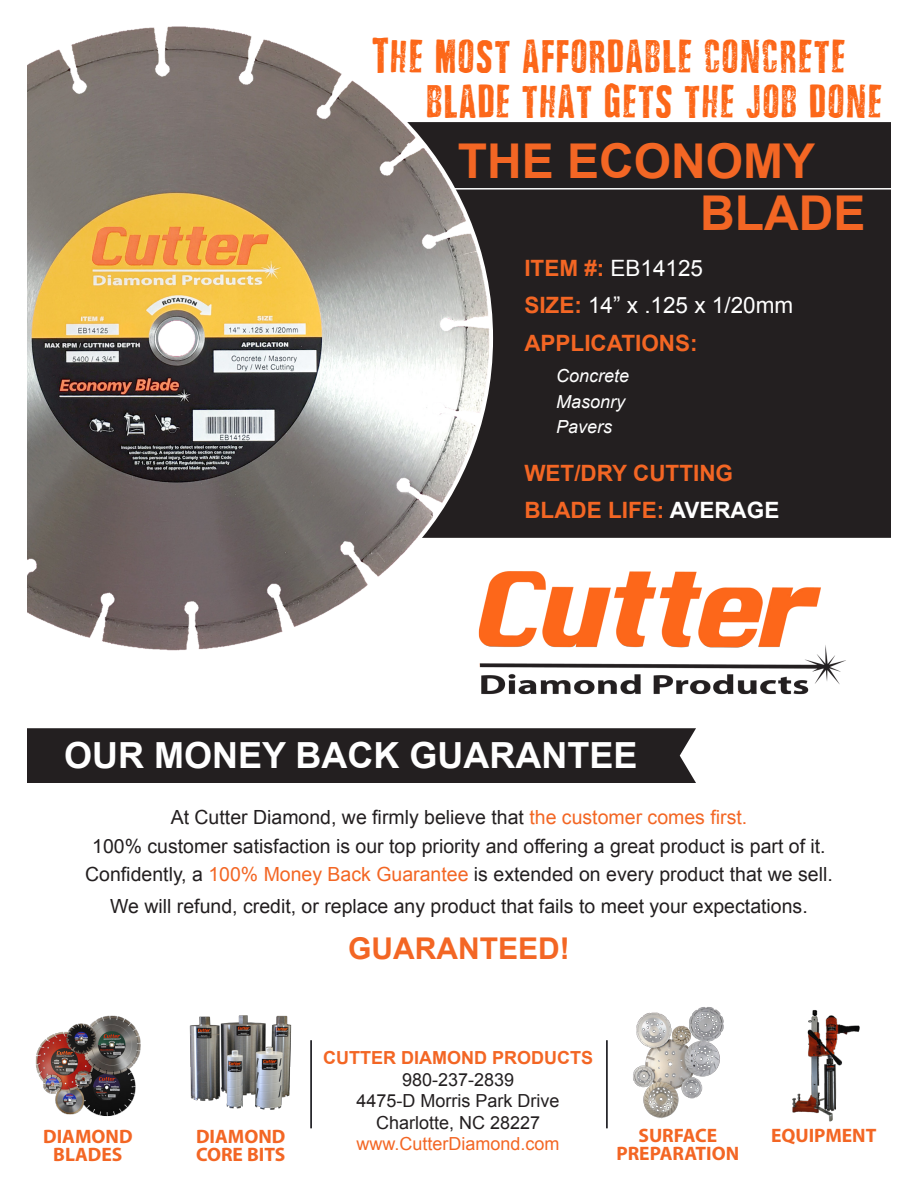
<style>
.page{position:relative;width:918px;height:1188px;background:#fff}
.page>*{position:absolute;margin:0;border:0;box-sizing:border-box;transform-origin:0 0}
.t1{font:700 48px "Arial";color:#f36624}
.t2{font:41.25px/45px "Depressionist 3 Revisited";letter-spacing:.05em;color:#fc6719;scale:.8 1}
.t3{font:700 36px "Arial";color:#fff}
.t4{font:700 30px "Arial";color:#f36624}
.t5{font:700 22.5px "Arial";color:#f36624}
.t6{font:22.5px "Arial";color:#fff}
.t7{font:19.5px/28.5px "Arial";color:#231f20;text-align:center}
.t8{font:700 19.5px "Myriad Pro";color:#f36624}
.t9{font:18px "Arial";color:#231f20}
.t10{font:700 18px "Arial";color:#f36624}
.t11{font:18px "Arial";color:#f36624}
.t12{font:italic 18px "Arial";color:#fff}
.s1{font-weight:700;color:#f36624}
.s2{color:#fff}
.s3{color:#f36624}
</style>
<div class="page">
<div style="left:496px;top:122px;width:395px;height:416px;background:#231f20"></div>
<hr style="left:434px;top:188px;width:484px;height:2px;background:#fff">
<img style="left:27px;top:26px;width:469px;height:625px">
<div style="left:27px;top:728px;width:669px;height:55px;background:#231f20"></div>
<img style="left:467px;top:560px;width:379px;height:135px">
<hr style="left:310px;top:1040px;width:2px;height:88px;background:#000006">
<hr style="left:606px;top:1040px;width:2px;height:88px;background:#000006">
<img style="left:792px;top:1010px;width:68px;height:112px">
<img style="left:189px;top:1015px;width:103px;height:95px">
<img style="left:633px;top:1007px;width:91px;height:112px">
<img style="left:35px;top:1015px;width:106px;height:101px">
<p class="t2" style="left:426px;top:36px;width:572px;text-indent:-54px">THE MOST AFFORDABLE CONCRETE<br>BLADE THAT GETS THE JOB DONE</p>
<p class="t1" style="left:458px;top:130px;width:359px">THE ECONOMY</p>
<p class="t1" style="left:700px;top:182px;width:167px">BLADE</p>
<p class="t6" style="left:524px;top:253px;width:180px"><span class="s1">ITEM #:</span> EB14125</p>
<p class="t6" style="left:524px;top:291px;width:270px"><span class="s1">SIZE:</span> 14” x .125 x 1/20mm</p>
<p class="t5" style="left:524px;top:328px;width:175px">APPLICATIONS:</p>
<p class="t12" style="left:556px;top:365px;width:75px">Concrete</p>
<p class="t12" style="left:556px;top:390px;width:71px">Masonry</p>
<p class="t12" style="left:556px;top:416px;width:58px">Pavers</p>
<p class="t5" style="left:524px;top:458px;width:210px">WET/DRY CUTTING</p>
<p class="t5" style="left:524px;top:496px;width:257px">BLADE LIFE: <span class="s2">AVERAGE</span></p>
<p class="t3" style="left:64px;top:732px;width:575px">OUR MONEY BACK GUARANTEE</p>
<p class="t7" style="left:171px;top:803px;width:578px">At Cutter Diamond, we firmly believe that <span class="s3">the customer comes first.</span></p>
<p class="t7" style="left:85px;top:832px;width:749px">100% customer satisfaction is our top priority and offering a great product is part of it.<br>Confidently, a <span class="s3">100% Money Back Guarantee</span> is extended on every product that we sell.</p>
<p class="t7" style="left:110px;top:892px;width:699px">We will refund, credit, or replace any product that fails to meet your expectations.</p>
<p class="t4" style="left:348px;top:929px;width:223px">GUARANTEED!</p>
<p class="t8" style="left:43px;top:1124px;width:91px">DIAMOND</p>
<p class="t8" style="left:53px;top:1142px;width:71px">BLADES</p>
<p class="t10" style="left:323px;top:1046px;width:271px">CUTTER DIAMOND PRODUCTS</p>
<p class="t9" style="left:402px;top:1067px;width:114px">980-237-2839</p>
<p class="t9" style="left:357px;top:1089px;width:205px">4475-D Morris Park Drive</p>
<p class="t9" style="left:376px;top:1111px;width:166px">Charlotte, NC 28227</p>
<p class="t11" style="left:357px;top:1132px;width:205px">www.CutterDiamond.com</p>
<p class="t8" style="left:196px;top:1124px;width:91px">DIAMOND</p>
<p class="t8" style="left:771px;top:1123px;width:107px">EQUIPMENT</p>
<p class="t8" style="left:196px;top:1142px;width:91px">CORE BITS</p>
<p class="t8" style="left:638px;top:1123px;width:80px">SURFACE</p>
<p class="t8" style="left:616px;top:1141px;width:124px">PREPARATION</p>
</div>
